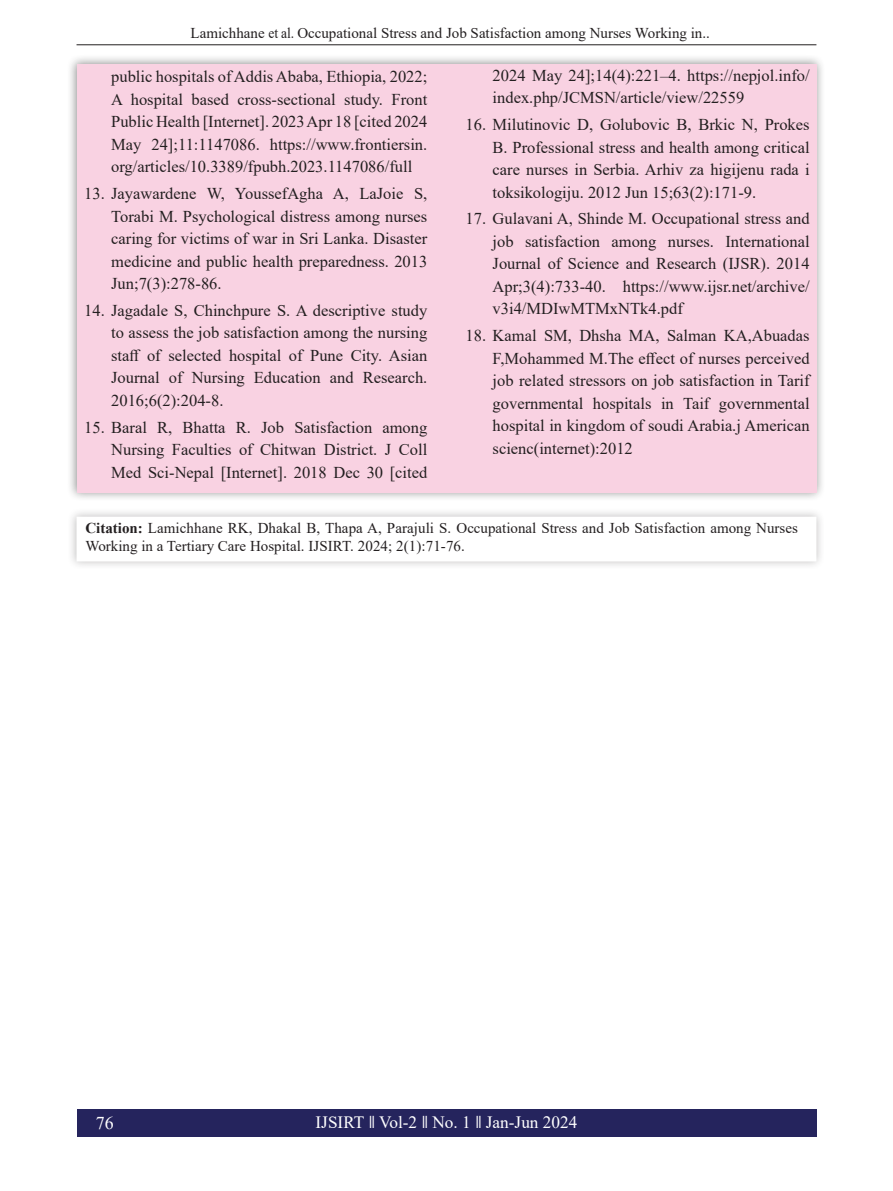
<style>
.page{position:relative;width:893px;height:1191px;background:#fff}
.page>*{position:absolute;margin:0;border:0;box-sizing:border-box;transform-origin:0 0}
.t1{font:18px "Times New Roman";color:#fff}
.t2{font:17.25px "Times New Roman";color:#fff}
.t3{font:16.5px/22.5px "Times New Roman";color:#231f20;text-align:justify}
.heading_1{font:15px/18px "Times New Roman";color:#231f20}
.s1{font-weight:700}
</style>
<div class="page">
<div style="left:77px;top:1108px;width:739px;height:28px;background:#25245d"></div>
<hr style="left:77px;top:44px;width:739px;height:1px;background:#231f20">
<div style="left:67px;top:54px;width:759px;height:448px;background:#1f1f1f;opacity:.5"></div>
<div style="left:77px;top:64px;width:739px;height:428px;background:#f9d2e2"></div>
<div style="left:67px;top:507px;width:759px;height:63px;background:#231f20;opacity:.3"></div>
<div style="left:77px;top:516px;width:739px;height:45px;background:#fff;border:3px solid #fff"></div>
<p class="heading_1" style="left:190px;top:23px;width:521px">Lamichhane et al. Occupational Stress and Job Satisfaction among Nurses Working in..</p>
<p class="t3" style="left:111px;top:65px;width:318px">public hospitals of Addis Ababa, Ethiopia, 2022; A hospital based cross-sectional study. Front Public Health [Internet]. 2023 Apr 18 [cited 2024<br>May 24];11:1147086. https://www.frontiersin. org/articles/10.3389/fpubh.2023.1147086/full</p>
<p class="t3" style="left:111px;top:182px;width:318px;text-indent:-27px">13. Jayawardene W, YoussefAgha A, LaJoie S, Torabi M. Psychological distress among nurses caring for victims of war in Sri Lanka. Disaster medicine and public health preparedness. 2013<br>Jun;7(3):278-86.</p>
<p class="t3" style="left:111px;top:298px;width:318px;text-indent:-27px">14. Jagadale S, Chinchpure S. A descriptive study to assess the job satisfaction among the nursing staff of selected hospital of Pune City. Asian Journal of Nursing Education and Research.<br>2016;6(2):204-8.</p>
<p class="t3" style="left:111px;top:415px;width:318px;text-indent:-27px">15. Baral R, Bhatta R. Job Satisfaction among Nursing Faculties of Chitwan District. J Coll Med Sci-Nepal [Internet]. 2018 Dec 30 [cited</p>
<p class="t3" style="left:493px;top:63px;width:319px">2024 May 24];14(4):221–4. https://nepjol.info/ index.php/JCMSN/article/view/22559</p>
<p class="t3" style="left:493px;top:113px;width:319px;text-indent:-27px">16. Milutinovic D, Golubovic B, Brkic N, Prokes B. Professional stress and health among critical care nurses in Serbia. Arhiv za higijenu rada i toksikologiju. 2012 Jun 15;63(2):171-9.</p>
<p class="t3" style="left:493px;top:207px;width:319px;text-indent:-27px">17. Gulavani A, Shinde M. Occupational stress and job satisfaction among nurses. International Journal of Science and Research (IJSR). 2014<br>Apr;3(4):733-40. https://www.ijsr.net/archive/ v3i4/MDIwMTMxNTk4.pdf</p>
<p class="t3" style="left:493px;top:324px;width:319px;text-indent:-27px">18. Kamal SM, Dhsha MA, Salman KA,Abuadas F,Mohammed M.The effect of nurses perceived job related stressors on job satisfaction in Tarif governmental hospitals in Taif governmental hospital in kingdom of soudi Arabia.j American scienc(internet):2012</p>
<p class="heading_1" style="left:85px;top:518px;width:714px"><span class="s1">Citation:</span> Lamichhane RK, Dhakal B, Thapa A, Parajuli S. Occupational Stress and Job Satisfaction among Nurses<br>Working in a Tertiary Care Hospital. IJSIRT. 2024; 2(1):71-76.</p>
<p class="t1" style="left:96px;top:1110px;width:19px">76</p>
<p class="t2" style="left:316px;top:1110px;width:263px">IJSIRT Vol-2 No. 1 Jan-Jun 2024</p>
</div>
